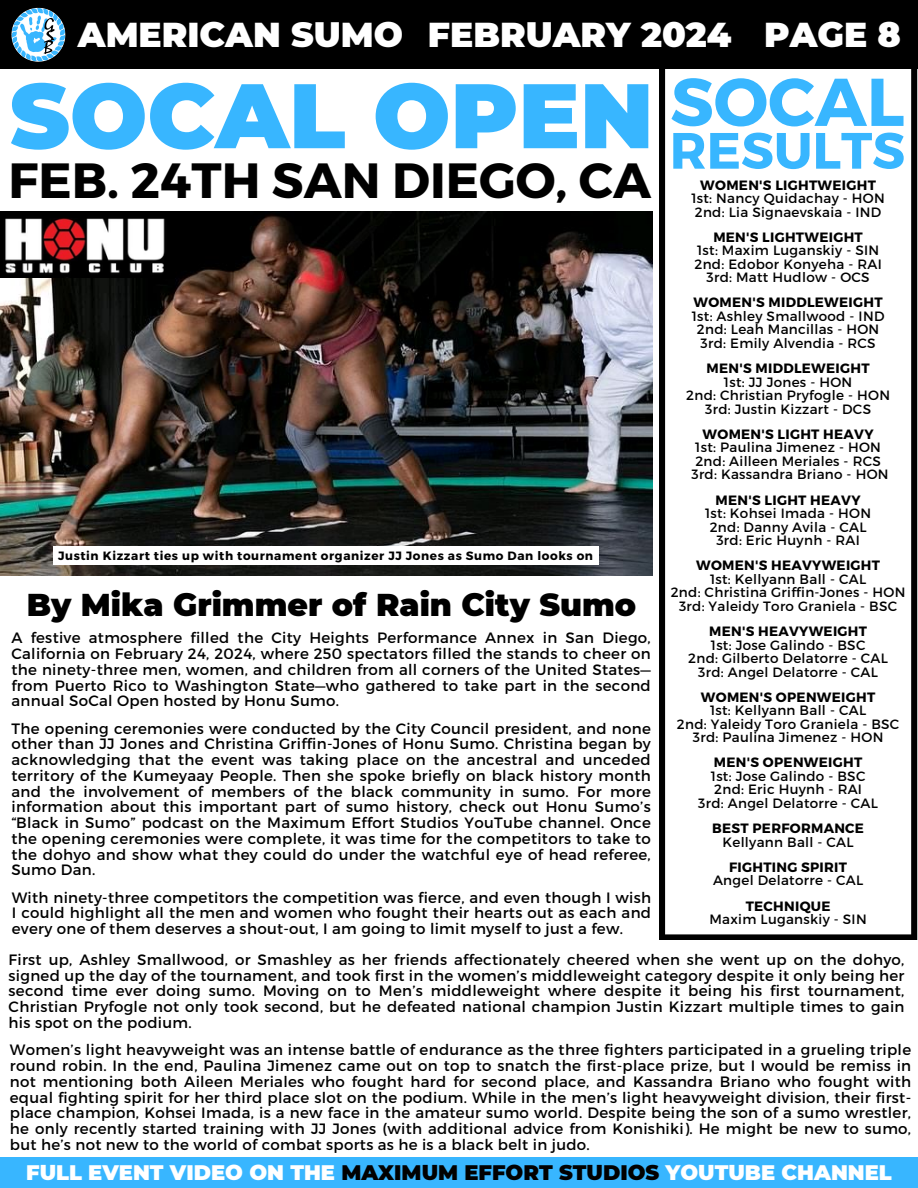
<style>
.page{position:relative;width:918px;height:1188px;background:#fff}
.page>*{position:absolute;margin:0;border:0;box-sizing:border-box;transform-origin:0 0}
.t1{font:900 91.5px "Montserrat";color:#38b6ff}
.t2{font:700 67.5px "Montserrat";color:#38b6ff}
.t3{font:700 51px "Montserrat";color:#38b6ff}
.t4{font:700 49.35px "Montserrat";color:#000}
.t5{font:900 34.5px "Montserrat";color:#fff}
.t6{font:900 31.5px "Montserrat";color:#000}
.t7{font:900 21px "Montserrat";color:#fff}
.t8{font:500 19.8px "Montserrat";color:#fff}
.t9{font:15px/15.8px "Montserrat";letter-spacing:.02em;color:#000;text-align:justify}
.t10{font:13.5px/13.5px "Montserrat";letter-spacing:.02em;color:#000;text-align:center}
.t11{font:700 12px "Montserrat";letter-spacing:.05em;color:#000}
.s1{font-weight:700}
.s2{color:#010101}
</style>
<div class="page">
<svg style="left:659px;top:69px;width:258px;height:871px"></svg>
<div style="left:0;top:1157px;width:918px;height:31px;background:#38b6ff"></div>
<div style="left:0;top:0;width:918px;height:69px;background:#000"></div>
<img style="left:11px;top:8px;width:54px;height:54px">
<img style="left:0;top:212px;width:652px;height:363px">
<div style="left:53px;top:546px;width:545px;height:19px;background:#fff"></div>
<img style="left:0;top:212px;width:172px;height:65px">
<h2 class="t5" style="left:78px;top:14px;width:327px">AMERICAN SUMO</h2>
<h3 class="t5" style="left:428px;top:14px;width:305px">FEBRUARY 2024</h3>
<h6 class="t5" style="left:764px;top:14px;width:138px">PAGE 8</h6>
<h6 class="t2" style="left:670px;top:58px;width:236px">SOCAL</h6>
<h6 class="t3" style="left:670px;top:117px;width:237px">RESULTS</h6>
<p class="t1" style="left:10px;top:60px;width:645px">SOCAL OPEN</p>
<h6 class="t4" style="left:9px;top:148px;width:644px">FEB. 24TH SAN DIEGO, CA</h6>
<h6 class="t10" style="left:691px;top:178px;width:195px"><span class="s1">WOMEN'S LIGHTWEIGHT<br></span>1st: Nancy Quidachay - HON<br>2nd: Lia Signaevskaia - IND</h6>
<h6 class="t10" style="left:694px;top:230px;width:189px"><span class="s1">MEN'S LIGHTWEIGHT<br></span>1st: Maxim Luganskiy - SIN<br>2nd: Edobor Konyeha - RAI<br>3rd: Matt Hudlow - OCS</h6>
<h6 class="t10" style="left:692px;top:295px;width:194px"><span class="s1">WOMEN'S MIDDLEWEIGHT<br></span>1st: Ashley Smallwood - IND<br>2nd: Leah Mancillas - HON<br>3rd: Emily Alvendia - RCS</h6>
<h6 class="t10" style="left:686px;top:361px;width:205px"><span class="s1">MEN'S MIDDLEWEIGHT<br></span>1st: JJ Jones - HON<br>2nd: Christian Pryfogle - HON<br>3rd: Justin Kizzart - DCS</h6>
<h6 class="t10" style="left:691px;top:427px;width:199px"><span class="s1">WOMEN'S LIGHT HEAVY<br></span>1st: Paulina Jimenez - HON<br>2nd: Ailleen Meriales - RCS<br>3rd: Kassandra Briano - HON</h6>
<h6 class="t10" style="left:705px;top:492px;width:168px"><span class="s1">MEN'S LIGHT HEAVY<br></span>1st: Kohsei Imada - HON<br>2nd: Danny Avila - CAL<br>3rd: Eric Huynh - RAI</h6>
<h6 class="t10" style="left:671px;top:558px;width:236px"><span class="s1">WOMEN'S HEAVYWEIGHT<br></span>1st: Kellyann Ball - CAL<br>2nd: Christina Griffin-Jones - HON<br>3rd: Yaleidy Toro Graniela - BSC</h6>
<h6 class="t10" style="left:688px;top:624px;width:201px"><span class="s1">MEN'S HEAVYWEIGHT<br></span>1st: Jose Galindo - BSC<br>2nd: Gilberto Delatorre - CAL<br>3rd: Angel Delatorre - CAL</h6>
<h6 class="t10" style="left:677px;top:689px;width:224px"><span class="s1">WOMEN'S OPENWEIGHT<br></span>1st: Kellyann Ball - CAL<br>2nd: Yaleidy Toro Graniela - BSC<br>3rd: Paulina Jimenez - HON</h6>
<h1 class="t10" style="left:698px;top:755px;width:181px"><span class="s1">MEN'S OPENWEIGHT<br></span>1st: Jose Galindo - BSC<br>2nd: Eric Huynh - RAI<br>3rd: Angel Delatorre - CAL</h1>
<h2 class="t10" style="left:712px;top:821px;width:153px"><span class="s1">BEST PERFORMANCE<br></span>Kellyann Ball - CAL</h2>
<p class="t10" style="left:713px;top:860px;width:152px"><span class="s1">FIGHTING SPIRIT<br></span>Angel Delatorre - CAL</p>
<p class="t10" style="left:710px;top:898px;width:159px"><span class="s1">TECHNIQUE<br></span>Maxim Luganskiy - SIN</p>
<h5 class="t11" style="left:58px;top:548px;width:536px">Justin Kizzart ties up with tournament organizer JJ Jones as Sumo Dan looks on</h5>
<h6 class="t6" style="left:27px;top:586px;width:611px">By Mika Grimmer of Rain City Sumo</h6>
<p class="t9" style="left:11px;top:629px;width:641px">A festive atmosphere filled the City Heights Performance Annex in San Diego, California on February 24, 2024, where 250 spectators filled the stands to cheer on the ninety-three men, women, and children from all corners of the United States— from Puerto Rico to Washington State—who gathered to take part in the second annual SoCal Open hosted by Honu Sumo.</p>
<h6 class="t9" style="left:11px;top:720px;width:641px">The opening ceremonies were conducted by the City Council president, and none other than JJ Jones and Christina Griffin-Jones of Honu Sumo. Christina began by acknowledging that the event was taking place on the ancestral and unceded territory of the Kumeyaay People. Then she spoke briefly on black history month and the involvement of members of the black community in sumo. For more information about this important part of sumo history, check out Honu Sumo’s “Black in Sumo” podcast on the Maximum Effort Studios YouTube channel. Once the opening ceremonies were complete, it was time for the competitors to take to the dohyo and show what they could do under the watchful eye of head referee, Sumo Dan.</h6>
<h6 class="t9" style="left:12px;top:889px;width:641px">With ninety-three competitors the competition was fierce, and even though I wish I could highlight all the men and women who fought their hearts out as each and every one of them deserves a shout-out, I am going to limit myself to just a few.</h6>
<h6 class="t9" style="left:9px;top:951px;width:897px">First up, Ashley Smallwood, or Smashley as her friends affectionately cheered when she went up on the dohyo, signed up the day of the tournament, and took first in the women’s middleweight category despite it only being her second time ever doing sumo. Moving on to Men’s middleweight where despite it being his first tournament, Christian Pryfogle not only took second, but he defeated national champion Justin Kizzart multiple times to gain his spot on the podium.</h6>
<h6 class="t9" style="left:10px;top:1041px;width:903px">Women’s light heavyweight was an intense battle of endurance as the three fighters participated in a grueling triple round robin. In the end, Paulina Jimenez came out on top to snatch the first-place prize, but I would be remiss in not mentioning both Aileen Meriales who fought hard for second place, and Kassandra Briano who fought with equal fighting spirit for her third place slot on the podium. While in the men’s light heavyweight division, their first&shy;place champion, Kohsei Imada, is a new face in the amateur sumo world. Despite being the son of a sumo wrestler, he only recently started training with JJ Jones (with additional advice from Konishiki). He might be new to sumo, but he’s not new to the world of combat sports as he is a black belt in judo.</h6>
<h3 class="t8" style="left:84px;top:1160px;width:751px">FULL EVENT VIDEOS ON THE <span class="s2">OHAYO SUMO DAYTON</span> YOUTUBE CHANNEL</h3>
<h6 class="t7" style="left:26px;top:1160px;width:867px">FULL EVENT VIDEO ON THE <span class="s2">MAXIMUM EFFORT STUDIOS</span> YOUTUBE CHANNEL</h6>
</div>
